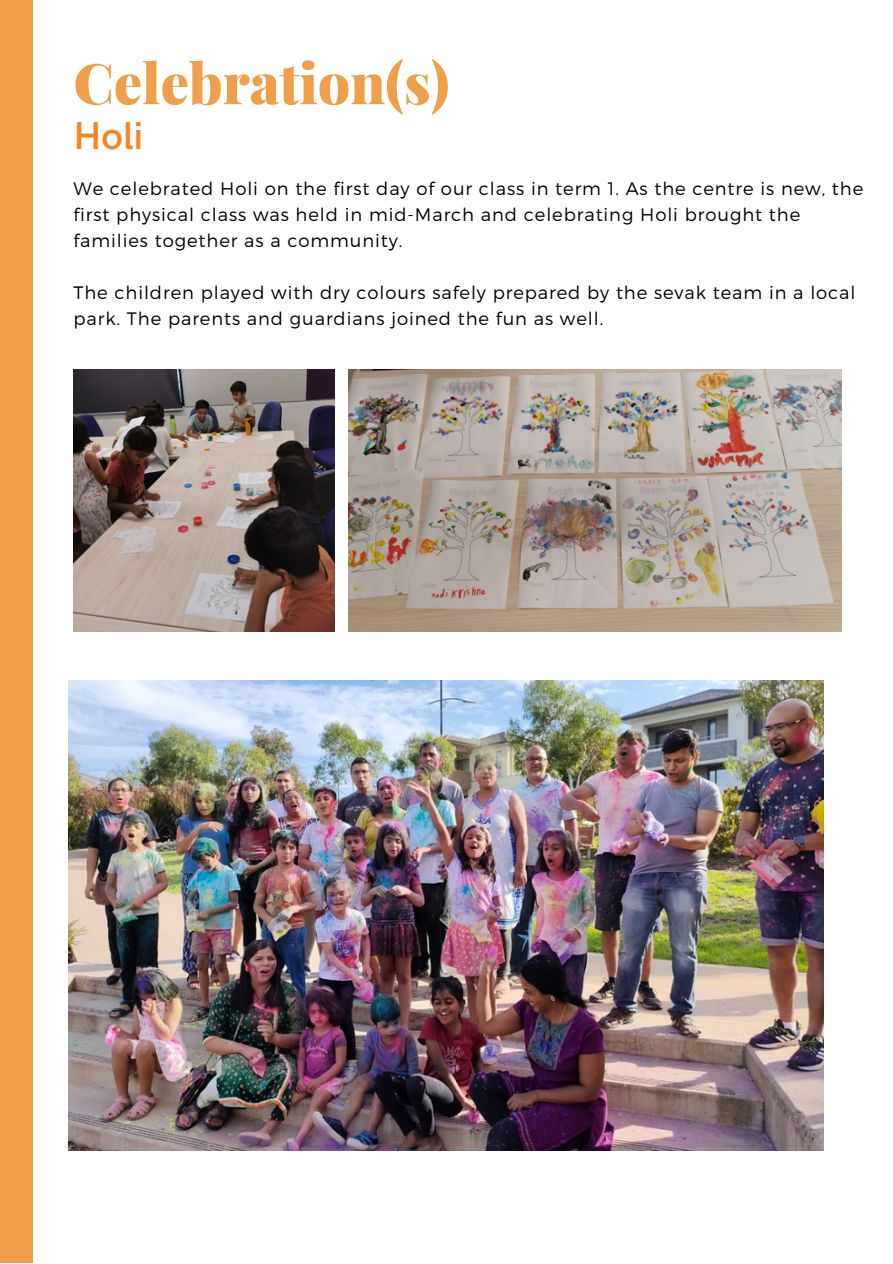
<style>
.page{position:relative;width:893px;height:1264px;background:#fff}
.page>*{position:absolute;margin:0;border:0;box-sizing:border-box;transform-origin:0 0}
.t1{font:900 56.25px "Playfair Display";color:#ef9e4a}
.t2{font:600 39px "HK Grotesk";color:#f68420}
.t3{font:300 18px/25.8px "Montserrat";letter-spacing:.05em;color:#000}
</style>
<div class="page">
<div style="left:0;top:0;width:33px;height:1262px;background:#ef9e4a"></div>
<img style="left:73px;top:369px;width:261px;height:262px">
<img style="left:348px;top:369px;width:493px;height:262px">
<img style="left:69px;top:680px;width:754px;height:470px">
<h1 class="t1" style="left:73px;top:43px;width:377px">Celebration(s)</h1>
<h2 class="t2" style="left:73px;top:114px;width:71px">Holi</h2>
<p class="t3" style="left:73px;top:175px;width:791px">We celebrated Holi on the first day of our class in term 1. As the centre is new, the first physical class was held in mid-March and celebrating Holi brought the families together as a community.</p>
<p class="t3" style="left:73px;top:278px;width:783px">The children played with dry colours safely prepared by the sevak team in a local park. The parents and guardians joined the fun as well.</p>
</div>
